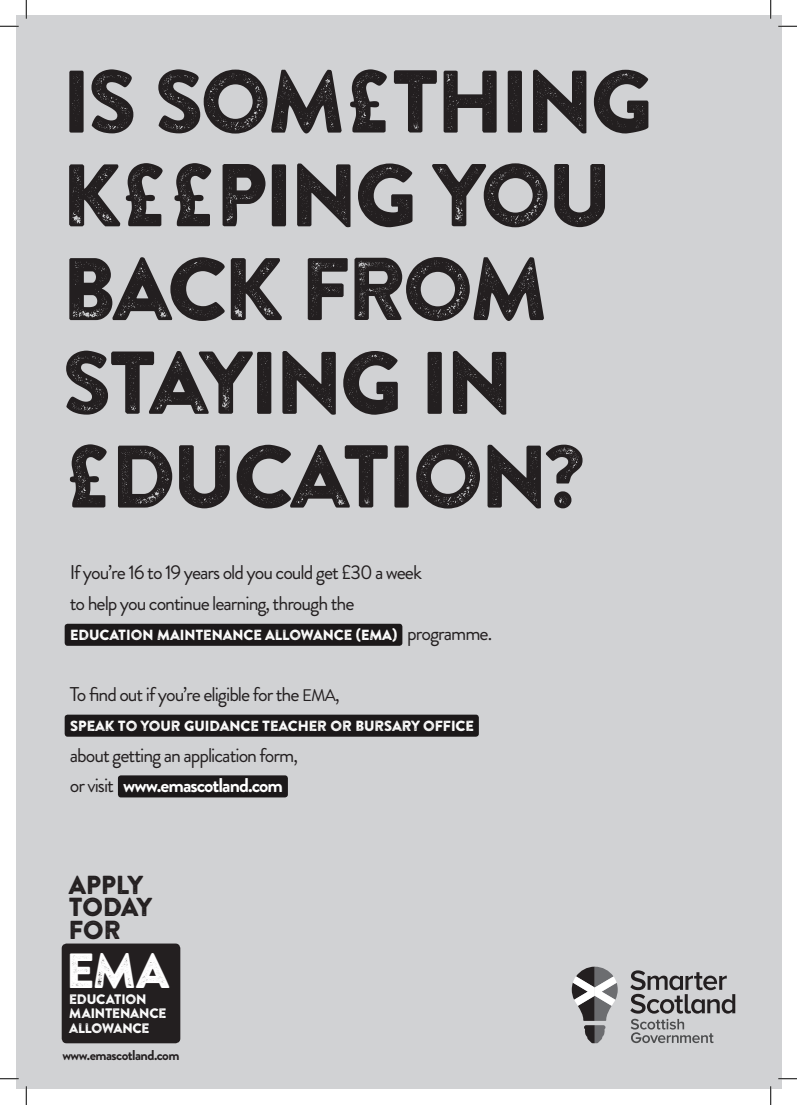
<style>
.page{position:relative;width:797px;height:1105px;background:#fff}
.page>*{position:absolute;margin:0;border:0;box-sizing:border-box;transform-origin:0 0}
.t1{font:88.5px/93.8px "Brandon Printed One";letter-spacing:-.075em;color:#231f20}
.t2{font:49.38px "Brandon Printed One";color:#fff}
.t3{font:26px/22.2px "Brandon Printed One";letter-spacing:-.055em;color:#231f20}
.t4{font:19.88px/30.4px "Brandon Grotesque";letter-spacing:-.05em;color:#231f20}
.t5{font:14.62px "Brandon Printed One";letter-spacing:-.05em;color:#fff}
.t6{font:700 14.25px "Brandon Grotesque";letter-spacing:-.04em;color:#231f20}
.t7{font:13.75px/14.5px "Brandon Printed One";letter-spacing:-.06em;color:#fff}
.s1{font-family:"Brandon Grotesque";font-size:19.88px;color:#231f20}
.s2{font-size:16.75px}
.s3{font-weight:700;color:#fff}
</style>
<div class="page">
<div style="left:16px;top:16px;width:765px;height:1073px;background:#d1d2d4"></div>
<svg style="left:572px;top:967px;width:45px;height:76px"></svg>
<svg style="left:630px;top:970px;width:105px;height:73px"></svg>
<div style="left:62px;top:943px;width:118px;height:100px;background:#231f20;border-radius:5px"></div>
<div style="left:118px;top:775px;width:170px;height:22px;background:#1c191a;border-radius:3px"></div>
<div style="left:65px;top:715px;width:414px;height:22px;background:#1c191a;border-radius:3px"></div>
<div style="left:65px;top:624px;width:337px;height:22px;background:#1c191a;border-radius:3px"></div>
<svg style="left:0;top:25px;width:19px;height:2px"></svg>
<svg style="left:778px;top:25px;width:19px;height:2px"></svg>
<svg style="left:0;top:1078px;width:19px;height:1px"></svg>
<svg style="left:778px;top:1078px;width:19px;height:1px"></svg>
<svg style="left:25px;top:0;width:2px;height:19px"></svg>
<svg style="left:25px;top:1086px;width:2px;height:19px"></svg>
<svg style="left:770px;top:0;width:1px;height:19px"></svg>
<svg style="left:770px;top:1086px;width:1px;height:19px"></svg>
<h1 class="t1" style="left:60px;top:53px;width:596px">IS SOM£THING<br>K££PING YOU<br>BACK FROM<br>STAYING IN £DUCATION?</h1>
<p class="t4" style="left:70px;top:557px;width:353px">If you’re 16 to 19 years old you could get £30 a week to help you continue learning, through the</p>
<p class="t5" style="left:70px;top:626px;width:424px">EDUCATION MAINTENANCE ALLOWANCE (EMA) <span class="s1">programme.</span></p>
<p class="t4" style="left:70px;top:679px;width:271px">To find out if you’re eligible for the <span class="s2">EMA</span>,</p>
<p class="t5" style="left:70px;top:717px;width:406px">SPEAK TO YOUR GUIDANCE TEACHER OR BURSARY OFFICE</p>
<p class="t4" style="left:70px;top:740px;width:230px">about getting an application form, or visit <span class="s3">www.emascotland.com</span></p>
<h3 class="t3" style="left:68px;top:873px;width:86px">APPLY<br>TODAY<br>FOR</h3>
<h2 class="t2" style="left:65px;top:939px;width:107px">EMA</h2>
<p class="t7" style="left:69px;top:991px;width:99px">EDUCATION<br>MAINTENANCE<br>ALLOWANCE</p>
<p class="t6" style="left:62px;top:1045px;width:119px">www.emascotland.com</p>
</div>
